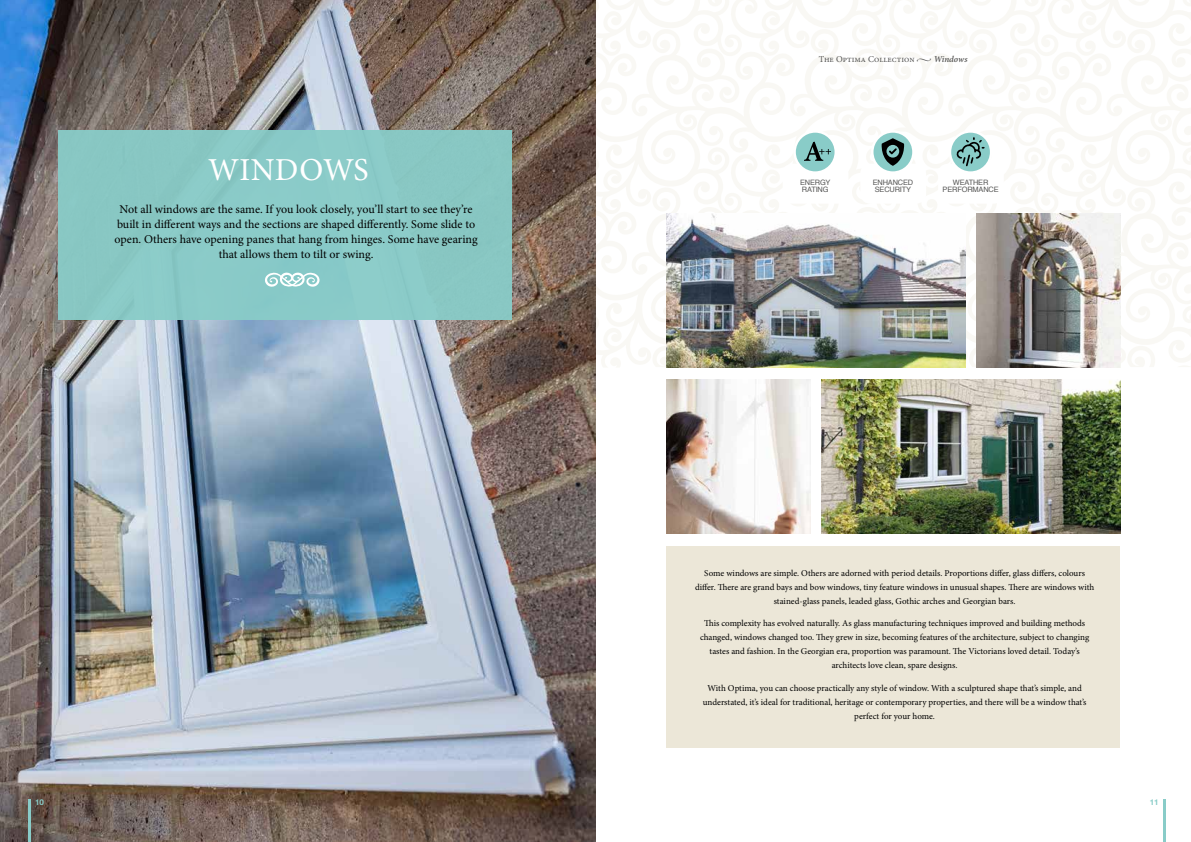
<style>
.page{position:relative;width:1191px;height:842px;background:#fff}
.page>*{position:absolute;margin:0;border:0;box-sizing:border-box;transform-origin:0 0}
.t1{font:32px "Minion Pro";letter-spacing:.01em;color:#fff}
.t2{font:12px/15px "Minion Pro";color:#000;text-align:center}
.t3{font:9px/14px "Minion Pro";color:#000;text-align:center}
.t4{font:9px "Minion Pro";color:#575756}
.t5{font:700 8px "Helvetica Neue";color:#89ccc8}
.t6{font:7.4px/7.4px "Helvetica";letter-spacing:-.02em;color:#575756}
.s1{font-weight:600;font-style:italic}
</style>
<div class="page">
<svg style="left:595px;top:0;width:596px;height:368px"></svg>
<img style="left:0;top:0;width:595px;height:842px">
<div style="left:666px;top:546px;width:454px;height:201px;background:#ebe6d6"></div>
<div style="left:58px;top:130px;width:453px;height:190px;background:#89ccc8"></div>
<svg style="left:265px;top:272px;width:54px;height:15px"></svg>
<img style="left:666px;top:213px;width:299px;height:155px">
<img style="left:976px;top:213px;width:144px;height:155px">
<img style="left:666px;top:379px;width:144px;height:155px">
<img style="left:821px;top:379px;width:299px;height:155px">
<hr style="left:1162px;top:799px;width:3px;height:43px;background:#89ccc8">
<hr style="left:28px;top:799px;width:3px;height:43px;background:#89ccc8">
<div style="left:938px;top:164px;width:65px;height:40px;background:#fff;border-radius:10px"></div>
<svg style="left:950px;top:131px;width:41px;height:42px"></svg>
<div style="left:948px;top:130px;width:44px;height:44px;border:2px solid #fff;border-radius:50%"></div>
<svg style="left:956px;top:137px;width:28px;height:29px"></svg>
<div style="left:860px;top:164px;width:66px;height:40px;background:#fff;border-radius:10px"></div>
<svg style="left:872px;top:131px;width:41px;height:42px"></svg>
<div style="left:871px;top:130px;width:43px;height:44px;border:2px solid #fff;border-radius:50%"></div>
<svg style="left:881px;top:138px;width:23px;height:28px"></svg>
<div style="left:782px;top:164px;width:66px;height:40px;background:#fff;border-radius:10px"></div>
<svg style="left:794px;top:131px;width:41px;height:42px"></svg>
<div style="left:793px;top:130px;width:44px;height:44px;border:2px solid #fff;border-radius:50%"></div>
<svg style="left:804px;top:142px;width:27px;height:19px"></svg>
<h1 class="t1" style="left:208px;top:148px;width:162px">WINDOWS</h1>
<p class="t2" style="left:114px;top:202px;width:365px">Not all windows are the same. If you look closely, you’ll start to see they’re built in different ways and the sections are shaped differently. Some slide to open. Others have opening panes that hang from hinges. Some have gearing that allows them to tilt or swing.</p>
<p class="t4" style="left:819px;top:53px;width:150px">The Optima Collection • <span class="s1">Windows</span></p>
<p class="t6" style="left:800px;top:179px;width:32px">ENERGY<br>RATING</p>
<p class="t6" style="left:872px;top:179px;width:42px">ENHANCED<br>SECURITY</p>
<p class="t6" style="left:942px;top:179px;width:58px;text-align:center">WEATHER<br>PERFORMANCE</p>
<p class="t3" style="left:695px;top:566px;width:401px">Some windows are simple. Others are adorned with period details. Proportions differ, glass differs, colours differ. There are grand bays and bow windows, tiny feature windows in unusual shapes. There are windows with stained-glass panels, leaded glass, Gothic arches and Georgian bars.</p>
<p class="t3" style="left:700px;top:617px;width:391px">This complexity has evolved naturally. As glass manufacturing techniques improved and building methods changed, windows changed too. They grew in size, becoming features of the architecture, subject to changing tastes and fashion. In the Georgian era, proportion was paramount. The Victorians loved detail. Today’s architects love clean, spare designs.</p>
<p class="t3" style="left:703px;top:681px;width:385px">With Optima, you can choose practically any style of window. With a sculptured shape that’s simple, and understated, it’s ideal for traditional, heritage or contemporary properties, and there will be a window that’s perfect for your home.</p>
<p class="t5" style="left:35px;top:796px;width:10px">10</p>
<p class="t5" style="left:1149px;top:796px;width:10px">11</p>
</div>
